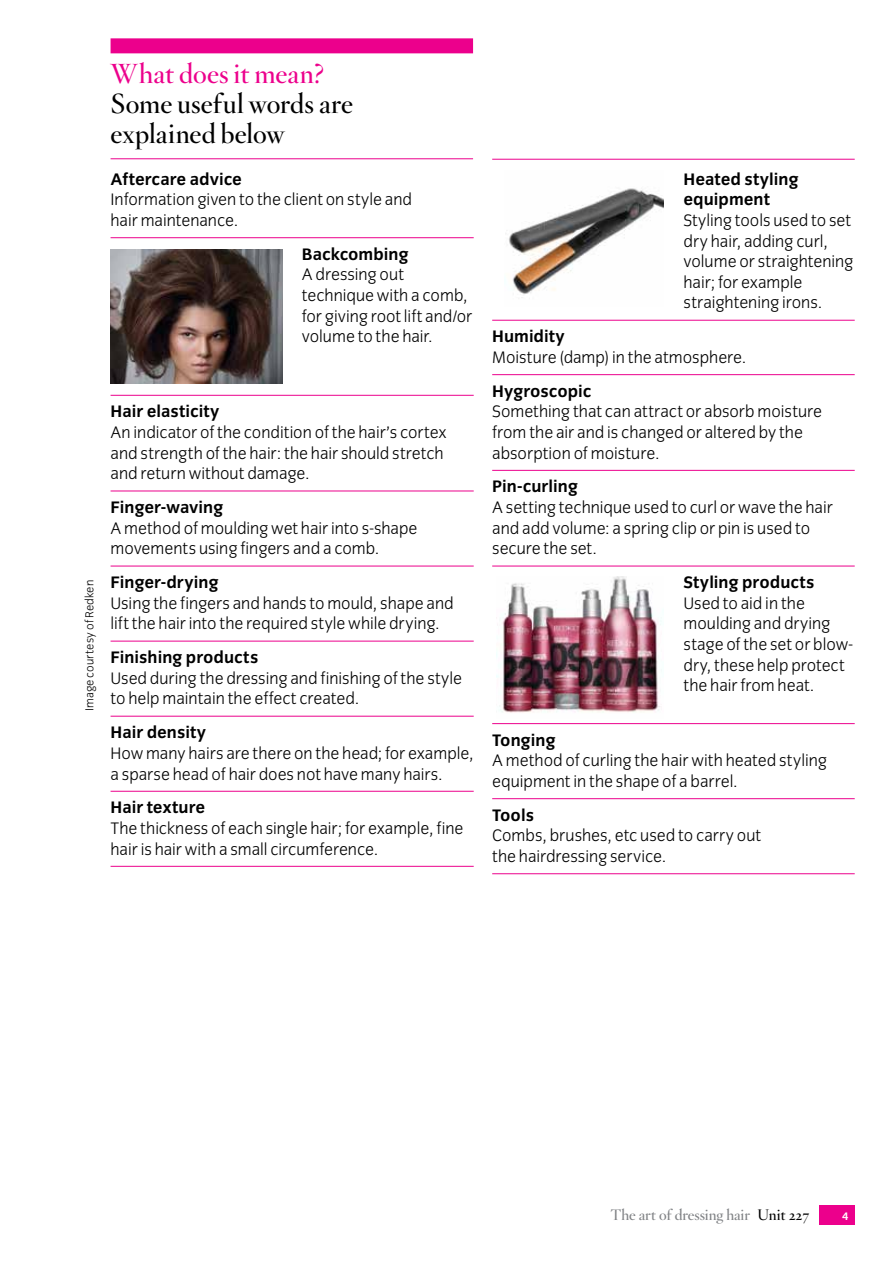
<style>
.page{position:relative;width:893px;height:1263px;background:#fff}
.page>*{position:absolute;margin:0;border:0;box-sizing:border-box;transform-origin:0 0}
.t1{font:27px/30px "Hoefler Titling HTF Sm Roman";letter-spacing:.005em;color:#000}
.t2{font:27px "Hoefler Titling HTF Sm Roman";letter-spacing:.005em;color:#ec008c}
.t3{font:300 17.25px/20.7px "Congress Sans";color:#000}
.t4{font:700 17.25px/20.7px "Congress Sans";color:#000}
.t5{font:15px "Hoefler Titling HTF Sm Roman";color:#808285}
.t6{font:300 12px "Congress Sans";letter-spacing:.015em;color:#000}
.t7{font:700 11.25px "Congress Sans";color:#fff}
.s1{color:#000}
</style>
<div class="page">
<div style="left:819px;top:1205px;width:36px;height:20px;background:#ec008c"></div>
<div style="left:111px;top:38px;width:362px;height:15px;background:#ec008c"></div>
<hr style="left:111px;top:158px;width:362px;height:1px;background:#ec008c">
<hr style="left:492px;top:320px;width:363px;height:1px;background:#ec008c">
<hr style="left:492px;top:374px;width:363px;height:1px;background:#ec008c">
<hr style="left:492px;top:470px;width:363px;height:1px;background:#ec008c">
<hr style="left:492px;top:566px;width:363px;height:1px;background:#ec008c">
<hr style="left:492px;top:723px;width:363px;height:1px;background:#ec008c">
<hr style="left:492px;top:798px;width:363px;height:1px;background:#ec008c">
<hr style="left:492px;top:873px;width:363px;height:1px;background:#ec008c">
<img style="left:505px;top:188px;width:159px;height:110px">
<img style="left:497px;top:576px;width:165px;height:137px">
<img style="left:110px;top:249px;width:172px;height:135px">
<hr style="left:492px;top:159px;width:363px;height:1px;background:#ec008c">
<hr style="left:111px;top:237px;width:363px;height:1px;background:#ec008c">
<hr style="left:111px;top:395px;width:363px;height:1px;background:#ec008c">
<hr style="left:111px;top:491px;width:363px;height:1px;background:#ec008c">
<hr style="left:111px;top:566px;width:363px;height:1px;background:#ec008c">
<hr style="left:111px;top:641px;width:363px;height:1px;background:#ec008c">
<hr style="left:111px;top:716px;width:363px;height:1px;background:#ec008c">
<hr style="left:111px;top:791px;width:363px;height:1px;background:#ec008c">
<hr style="left:111px;top:866px;width:363px;height:1px;background:#ec008c">
<h1 class="t2" style="left:111px;top:56px;width:215px">What does it mean?</h1>
<h1 class="t1" style="left:111px;top:89px;width:244px">Some useful words are explained below</h1>
<p class="t4" style="left:111px;top:168px;width:133px">Aftercare advice</p>
<p class="t3" style="left:111px;top:189px;width:303px">Information given to the client on style and hair maintenance.</p>
<p class="t4" style="left:302px;top:244px;width:108px">Backcombing</p>
<p class="t3" style="left:302px;top:264px;width:172px">A dressing out technique with a comb, for giving root lift and/or volume to the hair.</p>
<p class="t6" style="left:83px;top:711px;width:133px;rotate:-90deg">Image courtesy of Redken</p>
<p class="t4" style="left:111px;top:401px;width:110px">Hair elasticity</p>
<p class="t3" style="left:111px;top:422px;width:338px">An indicator of the condition of the hair’s cortex and strength of the hair: the hair should stretch and return without damage.</p>
<p class="t4" style="left:111px;top:497px;width:114px">Finger-waving</p>
<p class="t3" style="left:111px;top:518px;width:308px">A method of moulding wet hair into s-shape movements using fingers and a comb.</p>
<p class="t4" style="left:111px;top:572px;width:109px">Finger-drying</p>
<p class="t3" style="left:111px;top:593px;width:345px">Using the fingers and hands to mould, shape and lift the hair into the required style while drying.</p>
<p class="t4" style="left:111px;top:647px;width:149px">Finishing products</p>
<p class="t3" style="left:111px;top:668px;width:353px">Used during the dressing and finishing of the style to help maintain the effect created.</p>
<p class="t4" style="left:111px;top:722px;width:97px">Hair density</p>
<p class="t3" style="left:111px;top:743px;width:365px">How many hairs are there on the head; for example, a sparse head of hair does not have many hairs.</p>
<p class="t4" style="left:111px;top:797px;width:96px">Hair texture</p>
<p class="t3" style="left:111px;top:818px;width:354px">The thickness of each single hair; for example, fine hair is hair with a small circumference.</p>
<p class="t4" style="left:684px;top:168px;width:117px">Heated styling equipment</p>
<p class="t3" style="left:684px;top:210px;width:171px">Styling tools used to set dry hair, adding curl, volume or straightening hair; for example straightening irons.</p>
<p class="t4" style="left:492px;top:326px;width:74px">Humidity</p>
<p class="t3" style="left:492px;top:347px;width:256px">Moisture (damp) in the atmosphere.</p>
<p class="t4" style="left:492px;top:380px;width:101px">Hygroscopic</p>
<p class="t3" style="left:492px;top:401px;width:331px">Something that can attract or absorb moisture from the air and is changed or altered by the absorption of moisture.</p>
<p class="t4" style="left:492px;top:476px;width:87px">Pin-curling</p>
<p class="t3" style="left:492px;top:497px;width:342px">A setting technique used to curl or wave the hair and add volume: a spring clip or pin is used to secure the set.</p>
<p class="t4" style="left:684px;top:572px;width:133px">Styling products</p>
<p class="t3" style="left:684px;top:593px;width:171px">Used to aid in the moulding and drying stage of the set or blow&shy;dry, these help protect the hair from heat.</p>
<p class="t4" style="left:492px;top:729px;width:65px">Tonging</p>
<p class="t3" style="left:492px;top:750px;width:336px">A method of curling the hair with heated styling equipment in the shape of a barrel.</p>
<p class="t4" style="left:492px;top:805px;width:43px">Tools</p>
<p class="t3" style="left:492px;top:825px;width:271px">Combs, brushes, etc used to carry out the hairdressing service.</p>
<p class="t5" style="left:610px;top:1204px;width:200px">The art of dressing hair <span class="s1">Unit 227</span></p>
<p class="t7" style="left:842px;top:1209px;width:8px">4</p>
</div>
